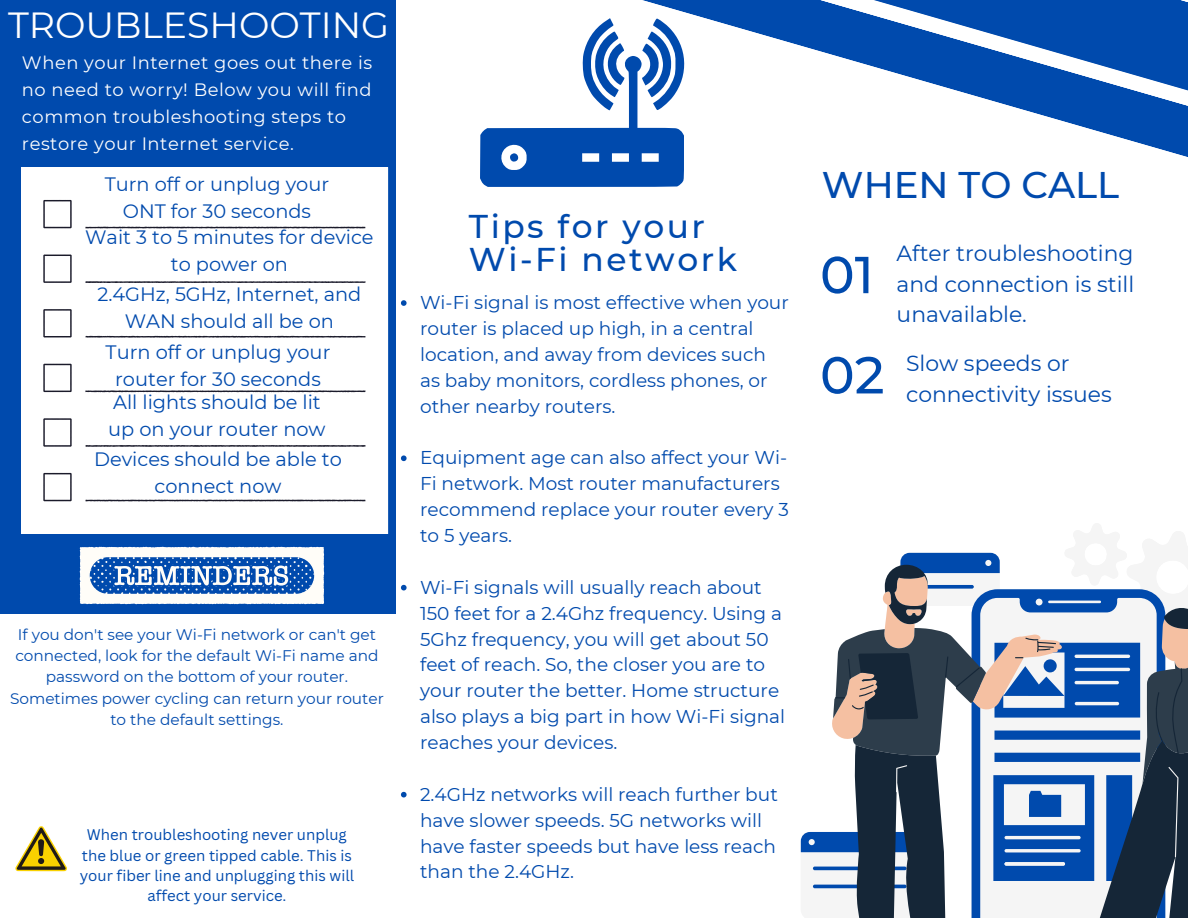
<style>
.page{position:relative;width:1188px;height:918px;background:#fff}
.page>*{position:absolute;margin:0;border:0;box-sizing:border-box;transform-origin:0 0}
.t1{font:500 51.9px "Montserrat";color:#004aad}
.t2{font:500 37.05px "Montserrat";color:#004aad}
.t3{font:36.3px "Montserrat";color:#fff}
.t4{font:500 32.85px/33.8px "Montserrat";letter-spacing:.075em;color:#004aad}
.t5{font:21.9px/30.3px "Montserrat";color:#004aad;text-align:justify}
.t6{font:19.35px/27px "Montserrat";color:#004aad;text-align:center}
.t7{font:18.6px/25.8px "Montserrat";color:#004aad}
.t8{font:17.85px/27px "Montserrat";letter-spacing:.03em;color:#fff}
.t9{font:15.3px/21.3px "Montserrat";color:#004aad;text-align:center}
.t10{font:15px/20.2px "Canva Sans";color:#004aad;text-align:center}
</style>
<div class="page">
<div style="left:0;top:0;width:396px;height:614px;background:#004aad"></div>
<svg style="left:801px;top:553px;width:199px;height:336px"></svg>
<svg style="left:830px;top:673px;width:3px;height:68px"></svg>
<svg style="left:835px;top:565px;width:353px;height:353px"></svg>
<svg style="left:642px;top:0;width:546px;height:157px"></svg>
<div style="left:21px;top:167px;width:367px;height:367px;background:#fff"></div>
<div style="left:43px;top:200px;width:323px;height:301px;background:#fff"></div>
<svg style="left:480px;top:18px;width:209px;height:169px"></svg>
<svg style="left:80px;top:547px;width:244px;height:57px"></svg>
<svg style="left:15px;top:826px;width:52px;height:45px"></svg>
<svg style="left:401px;top:300px;width:6px;height:6px"></svg>
<svg style="left:401px;top:455px;width:6px;height:6px"></svg>
<svg style="left:401px;top:585px;width:6px;height:5px"></svg>
<svg style="left:401px;top:792px;width:6px;height:5px"></svg>
<p class="t3" style="left:8px;top:3px;width:383px">TROUBLESHOOTING</p>
<p class="t8" style="left:22px;top:49px;width:352px">When your Internet goes out there is no need to worry! Below you will find common troubleshooting steps to restore your Internet service.</p>
<p class="t6" style="left:105px;top:171px;width:226px">Turn off or unplug your<br>ONT for 30 seconds</p>
<p class="t6" style="left:85px;top:224px;width:290px">Wait 3 to 5 minutes for device to power on</p>
<p class="t6" style="left:97px;top:281px;width:265px">2.4GHz, 5GHz, Internet, and<br>WAN should all be on</p>
<p class="t6" style="left:106px;top:338px;width:226px">Turn off or unplug your router for 30 seconds</p>
<p class="t6" style="left:108px;top:388px;width:219px;text-align:left">All lights should be lit up on your router now</p>
<p class="t6" style="left:94px;top:445px;width:249px">Devices should be able to connect now</p>
<p class="t9" style="left:10px;top:623px;width:375px">If you don't see your Wi-Fi network or can't get connected, look for the default Wi-Fi name and password on the bottom of your router.<br>Sometimes power cycling can return your router to the default settings.</p>
<p class="t10" style="left:80px;top:825px;width:276px">When troubleshooting never unplug the blue or green tipped cable. This is your fiber line and unplugging this will affect your service.</p>
<p class="t4" style="left:469px;top:209px;width:270px">Tips for your<br>Wi-Fi network</p>
<p class="t7" style="left:420px;top:290px;width:370px">Wi-Fi signal is most effective when your router is placed up high, in a central location, and away from devices such as baby monitors, cordless phones, or other nearby routers.</p>
<p class="t7" style="left:420px;top:445px;width:370px">Equipment age can also affect your Wi-<br>Fi network. Most router manufacturers recommend replace your router every 3 to 5 years.</p>
<p class="t7" style="left:420px;top:574px;width:367px">Wi-Fi signals will usually reach about 150 feet for a 2.4Ghz frequency. Using a 5Ghz frequency, you will get about 50 feet of reach. So, the closer you are to your router the better. Home structure also plays a big part in how Wi-Fi signal reaches your devices.</p>
<p class="t7" style="left:420px;top:781px;width:359px">2.4GHz networks will reach further but have slower speeds. 5G networks will have faster speeds but have less reach than the 2.4GHz.</p>
<p class="t2" style="left:822px;top:162px;width:299px">WHEN TO CALL</p>
<p class="t1" style="left:820px;top:243px;width:55px">01</p>
<p class="t1" style="left:820px;top:343px;width:66px">02</p>
<p class="t5" style="left:897px;top:238px;width:239px">After troubleshooting and connection is still unavailable.</p>
<p class="t5" style="left:906px;top:348px;width:207px">Slow speeds or connectivity issues</p>
</div>
